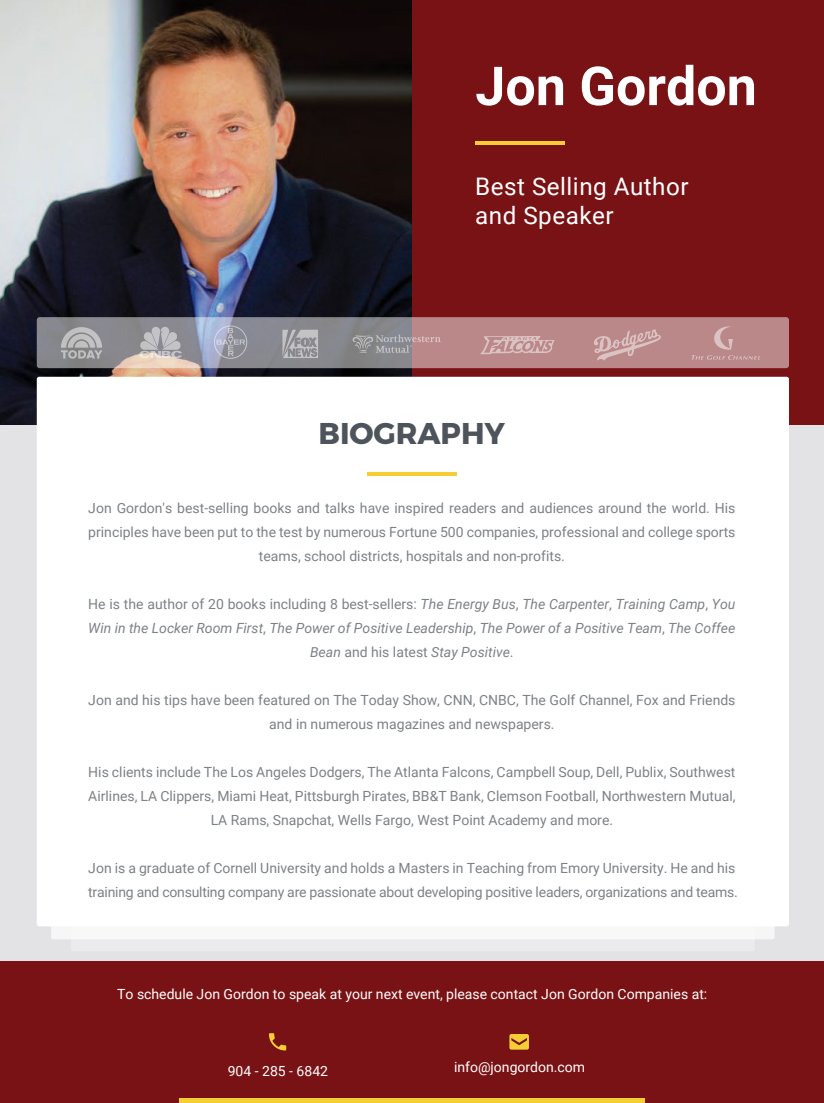
<style>
.page{position:relative;width:824px;height:1103px;background:#fff}
.page>*{position:absolute;margin:0;border:0;box-sizing:border-box;transform-origin:0 0}
.t1{font:700 53.8px "Roboto";color:#fff}
.t2{font:700 30px "Montserrat";color:#4e545b}
.t3{font:24.2px/29px "Roboto";letter-spacing:.02em;color:#fff}
.t4{font:14px/24px "Roboto";color:#7d8186;text-align:center}
.t5{font:italic 14px/24px "Roboto";color:#7d8186;text-align:center}
.t6{font:14px "Roboto";color:#fff}
.s1{font-style:normal}
</style>
<div class="page">
<div style="left:1px;top:0;width:822px;height:1102px;background:#e3e2e4"></div>
<img style="left:1px;top:0;width:411px;height:424px">
<div style="left:412px;top:0;width:411px;height:424px;background:#791214"></div>
<div style="left:0;top:961px;width:823px;height:141px;background:#791214"></div>
<hr style="left:179px;top:1098px;width:465px;height:4px;background:#f5cd34">
<div style="left:71px;top:452px;width:683px;height:499px;background:#ebeaec;border-radius:2px"></div>
<div style="left:51px;top:411px;width:723px;height:528px;background:#f8f8f9;border-radius:2px"></div>
<div style="left:37px;top:377px;width:751px;height:549px;background:#fff;border-radius:2px"></div>
<hr style="left:475px;top:141px;width:90px;height:4px;background:#f5cd34">
<hr style="left:367px;top:472px;width:89px;height:4px;background:#f5cd34">
<svg style="left:269px;top:1033px;width:17px;height:17px"></svg>
<svg style="left:509px;top:1034px;width:20px;height:15px"></svg>
<svg style="left:37px;top:317px;width:751px;height:51px;background:#a48b8e"></svg>
<svg style="left:480px;top:336px;width:74px;height:18px"></svg>
<svg style="left:214px;top:325px;width:33px;height:34px"></svg>
<svg style="left:139px;top:326px;width:43px;height:32px"></svg>
<svg style="left:592px;top:329px;width:69px;height:32px;background:#c49899"></svg>
<svg style="left:352px;top:334px;width:88px;height:19px;background:#a19295"></svg>
<svg style="left:61px;top:327px;width:41px;height:32px"></svg>
<svg style="left:282px;top:330px;width:36px;height:28px"></svg>
<svg style="left:691px;top:326px;width:69px;height:34px;background:#be8e8f"></svg>
<h1 class="t1" style="left:475px;top:48px;width:283px">Jon Gordon</h1>
<h3 class="t3" style="left:475px;top:171px;width:215px">Best Selling Author and Speaker</h3>
<h2 class="t2" style="left:318px;top:408px;width:188px">BIOGRAPHY</h2>
<p class="t4" style="left:88px;top:495px;width:648px">Jon Gordon's best-selling books and talks have inspired readers and audiences around the world. His principles have been put to the test by numerous Fortune 500 companies, professional and college sports teams, school districts, hospitals and non-profits.</p>
<p class="t5" style="left:88px;top:591px;width:648px"><span class="s1">He is the author of 20 books including 8 best-sellers:</span> The Energy Bus<span class="s1">,</span> The Carpenter<span class="s1">,</span> Training Camp<span class="s1">,</span> You<br>Win in the Locker Room First<span class="s1">,</span> The Power of Positive Leadership<span class="s1">,</span> The Power of a Positive Team<span class="s1">,</span> The Coffee<br>Bean <span class="s1">and his latest</span> Stay Positive<span class="s1">.</span></p>
<p class="t4" style="left:88px;top:687px;width:648px">Jon and his tips have been featured on The Today Show, CNN, CNBC, The Golf Channel, Fox and Friends and in numerous magazines and newspapers.</p>
<p class="t4" style="left:88px;top:759px;width:648px">His clients include The Los Angeles Dodgers, The Atlanta Falcons, Campbell Soup, Dell, Publix, Southwest<br>Airlines, LA Clippers, Miami Heat, Pittsburgh Pirates, BB&amp;T Bank, Clemson Football, Northwestern Mutual,<br>LA Rams, Snapchat, Wells Fargo, West Point Academy and more.</p>
<p class="t4" style="left:88px;top:855px;width:651px;text-align:left">Jon is a graduate of Cornell University and holds a Masters in Teaching from Emory University. He and his training and consulting company are passionate about developing positive leaders, organizations and teams.</p>
<p class="t6" style="left:117px;top:984px;width:591px">To schedule Jon Gordon to speak at your next event, please contact Jon Gordon Companies at:</p>
<p class="t6" style="left:228px;top:1061px;width:102px">904 - 285 - 6842</p>
<p class="t6" style="left:454px;top:1057px;width:133px">info@jongordon.com</p>
</div>
